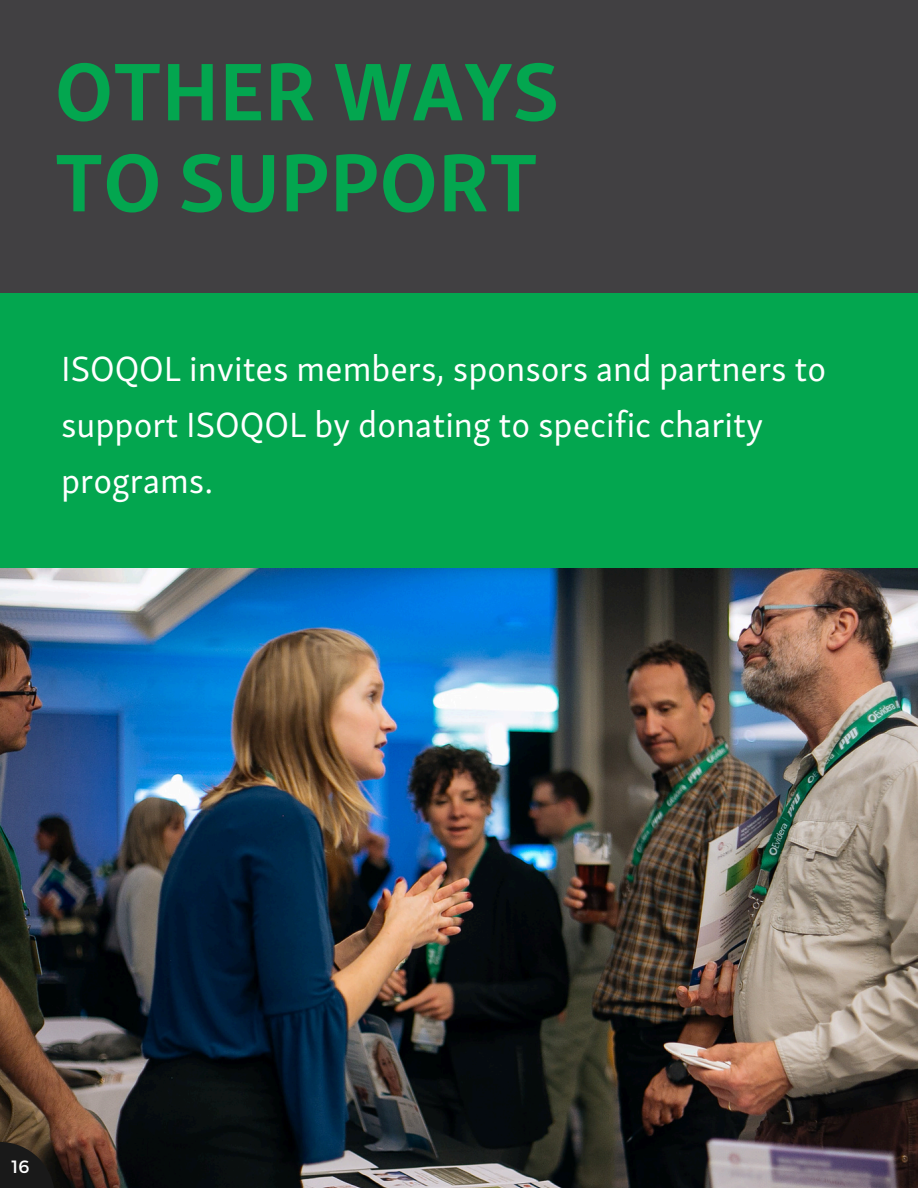
<style>
.page{position:relative;width:918px;height:1188px;background:#fff}
.page>*{position:absolute;margin:0;border:0;box-sizing:border-box;transform-origin:0 0}
.t1{font:700 84px/91.1px "Skolar Sans Latn";color:#03a64f}
.t2{font:36px/56.1px "Skolar Sans Latn";color:#fff}
.t3{font:17.85px "Montserrat";color:#fff}
</style>
<div class="page">
<img style="left:0;top:567px;width:918px;height:621px">
<div style="left:0;top:0;width:918px;height:567px;background:#03a64f"></div>
<div style="left:0;top:0;width:918px;height:293px;background:#414042"></div>
<svg style="left:0;top:1142px;width:55px;height:46px;background:#1f1d19"></svg>
<p class="t1" style="left:55px;top:54px;width:506px">OTHER WAYS<br>TO SUPPORT</p>
<p class="t2" style="left:61px;top:344px;width:767px">ISOQOL invites members, sponsors and partners to support ISOQOL by donating to specific charity programs.</p>
<p class="t3" style="left:12px;top:1155px;width:19px">16</p>
<h1 class="t3" style="left:21px;top:1155px;width:19px">12</h1>
</div>
